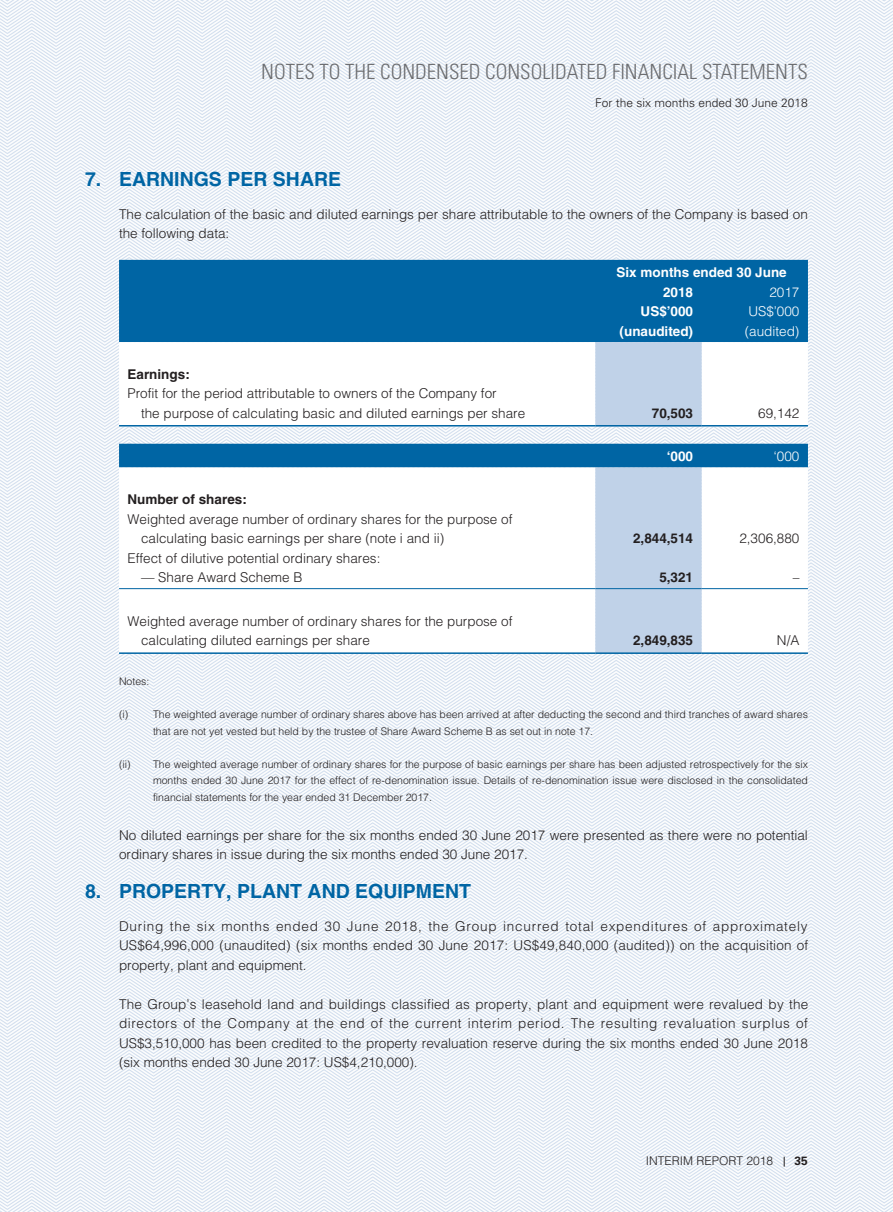
<style>
.page{position:relative;width:893px;height:1212px;background:#fff}
.page>*{position:absolute;margin:0;border:0;box-sizing:border-box;transform-origin:0 0}
.t1{font:300 condensed 21px "Univers LT Std";color:#6c6d70}
._01_H1{font:700 19.5px "Helvetica LT Std";color:#0065a4}
._00_txt{font:300 13.5px/19.5px "Helvetica LT Std";color:#231f20}
._50_Table_txt{font:300 13.5px "Helvetica LT Std";color:#231f20}
._50_Table_txt-2{font:700 13.5px "Helvetica LT Std";color:#231f20}
._50_Table_txt-3{font:700 13.5px "Helvetica LT Std";color:#fff}
._50_Table_txt-4{font:300 13.5px "Helvetica LT Std";color:#fff}
.t2{font:300 12px "Univers LT Std";color:#231f20}
.t3{font:300 12px "Helvetica LT Std";color:#231f20}
.t4{font:700 12px "Univers LT Std";color:#231f20}
._06_Notes{font:300 10.5px/16.5px "Helvetica LT Std";color:#231f20}
</style>
<div class="page">
<img style="left:0;top:0;width:893px;height:1212px">
<div style="left:119px;top:260px;width:689px;height:82px;background:#0065a4"></div>
<svg style="left:119px;top:342px;width:689px;height:83px"></svg>
<div style="left:595px;top:342px;width:107px;height:83px;background:#c0d2e8"></div>
<hr style="left:119px;top:425px;width:476px;height:1px;background:#0065a4">
<hr style="left:595px;top:425px;width:107px;height:1px;background:#0065a4">
<hr style="left:702px;top:425px;width:106px;height:1px;background:#0065a4">
<svg style="left:119px;top:444px;width:689px;height:208px"></svg>
<hr style="left:119px;top:588px;width:476px;height:1px;background:#0065a4">
<hr style="left:595px;top:588px;width:107px;height:1px;background:#0065a4">
<hr style="left:702px;top:588px;width:106px;height:1px;background:#0065a4">
<hr style="left:119px;top:652px;width:476px;height:2px;background:#0065a4">
<hr style="left:595px;top:652px;width:107px;height:2px;background:#0065a4">
<hr style="left:702px;top:652px;width:106px;height:2px;background:#0065a4">
<h1 class="t1" style="left:261px;top:59px;width:548px">NOTES TO THE CONDENSED CONSOLIDATED FINANCIAL STATEMENTS</h1>
<p class="t2" style="left:595px;top:96px;width:214px">For the six months ended 30 June 2018</p>
<p class="_01_H1" style="left:85px;top:167px;width:258px">7. EARNINGS PER SHARE</p>
<p class="_00_txt" style="left:119px;top:204px;width:690px">The calculation of the basic and diluted earnings per share attributable to the owners of the Company is based on the following data:</p>
<p class="_50_Table_txt-3" style="left:616px;top:264px;width:172px">Six months ended 30 June</p>
<p class="_50_Table_txt-3" style="left:663px;top:284px;width:32px">2018</p>
<p class="_50_Table_txt-4" style="left:769px;top:283px;width:32px">2017</p>
<p class="_50_Table_txt-3" style="left:641px;top:303px;width:54px">US$’000</p>
<p class="_50_Table_txt-4" style="left:748px;top:303px;width:53px">US$’000</p>
<p class="_50_Table_txt-3" style="left:620px;top:323px;width:75px">(unaudited)</p>
<p class="_50_Table_txt-4" style="left:745px;top:322px;width:56px">(audited)</p>
<p class="_50_Table_txt-2" style="left:128px;top:366px;width:64px">Earnings:</p>
<p class="_50_Table_txt" style="left:128px;top:385px;width:371px">Profit for the period attributable to owners of the Company for</p>
<p class="_50_Table_txt" style="left:141px;top:405px;width:386px">the purpose of calculating basic and diluted earnings per share</p>
<p class="_50_Table_txt-2" style="left:652px;top:405px;width:43px">70,503</p>
<p class="_50_Table_txt" style="left:758px;top:405px;width:43px">69,142</p>
<p class="_50_Table_txt-3" style="left:667px;top:448px;width:28px">‘000</p>
<p class="_50_Table_txt-4" style="left:774px;top:448px;width:27px">‘000</p>
<p class="_50_Table_txt-2" style="left:128px;top:491px;width:121px">Number of shares:</p>
<p class="_50_Table_txt" style="left:128px;top:510px;width:386px">Weighted average number of ordinary shares for the purpose of</p>
<p class="_50_Table_txt" style="left:141px;top:530px;width:305px">calculating basic earnings per share (note i and ii)</p>
<p class="_50_Table_txt-2" style="left:633px;top:530px;width:62px">2,844,514</p>
<p class="_50_Table_txt" style="left:739px;top:530px;width:62px">2,306,880</p>
<p class="_50_Table_txt" style="left:128px;top:549px;width:254px">Effect of dilutive potential ordinary shares:</p>
<p class="_50_Table_txt" style="left:141px;top:569px;width:163px">— Share Award Scheme B</p>
<p class="_50_Table_txt-2" style="left:659px;top:569px;width:35px">5,321</p>
<p class="_50_Table_txt" style="left:793px;top:569px;width:8px">–</p>
<p class="_50_Table_txt" style="left:128px;top:612px;width:386px">Weighted average number of ordinary shares for the purpose of</p>
<p class="_50_Table_txt" style="left:141px;top:632px;width:230px">calculating diluted earnings per share</p>
<p class="_50_Table_txt-2" style="left:633px;top:632px;width:62px">2,849,835</p>
<p class="_50_Table_txt" style="left:777px;top:632px;width:24px">N/A</p>
<p class="_06_Notes" style="left:119px;top:673px;width:32px">Notes:</p>
<p class="_06_Notes" style="left:153px;top:706px;width:656px;text-indent:-34px">(i) The weighted average number of ordinary shares above has been arrived at after deducting the second and third tranches of award shares that are not yet vested but held by the trustee of Share Award Scheme B as set out in note 17.</p>
<p class="_06_Notes" style="left:153px;top:756px;width:656px;text-align:justify;text-indent:-34px">(ii) The weighted average number of ordinary shares for the purpose of basic earnings per share has been adjusted retrospectively for the six months ended 30 June 2017 for the effect of re-denomination issue. Details of re-denomination issue were disclosed in the consolidated financial statements for the year ended 31 December 2017.</p>
<p class="_00_txt" style="left:119px;top:825px;width:690px">No diluted earnings per share for the six months ended 30 June 2017 were presented as there were no potential ordinary shares in issue during the six months ended 30 June 2017.</p>
<p class="_01_H1" style="left:85px;top:879px;width:388px">8. PROPERTY, PLANT AND EQUIPMENT</p>
<p class="_00_txt" style="left:119px;top:916px;width:691px;text-align:justify">During the six months ended 30 June 2018, the Group incurred total expenditures of approximately US$64,996,000 (unaudited) (six months ended 30 June 2017: US$49,840,000 (audited)) on the acquisition of property, plant and equipment.</p>
<p class="_00_txt" style="left:119px;top:994px;width:691px;text-align:justify">The Group’s leasehold land and buildings classified as property, plant and equipment were revalued by the directors of the Company at the end of the current interim period. The resulting revaluation surplus of US$3,510,000 has been credited to the property revaluation reserve during the six months ended 30 June 2018 (six months ended 30 June 2017: US$4,210,000).</p>
<p class="t3" style="left:646px;top:1153px;width:129px">INTERIM REPORT 2018</p>
<p class="t4" style="left:795px;top:1154px;width:15px">35</p>
</div>
